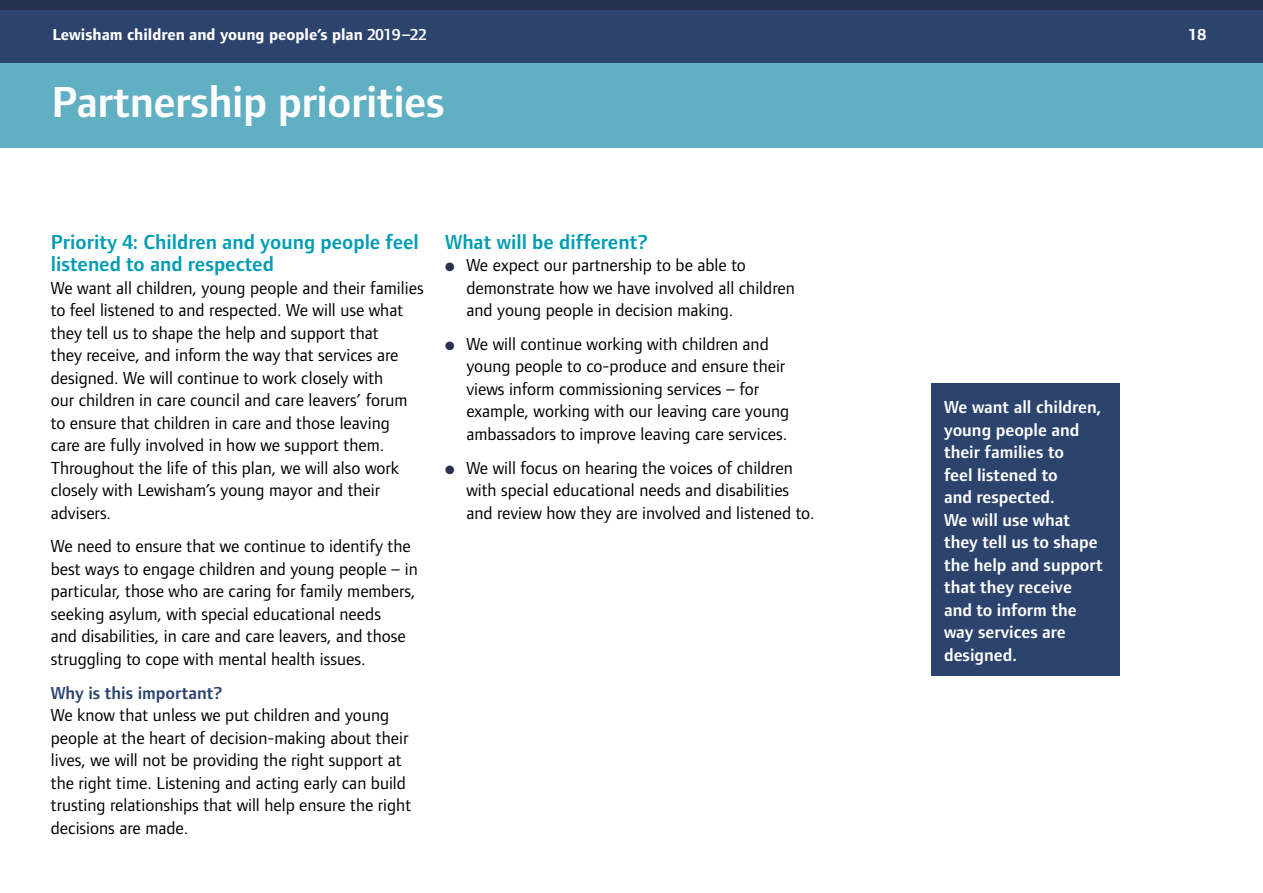
<style>
.page{position:relative;width:1263px;height:893px;background:#fff}
.page>*{position:absolute;margin:0;border:0;box-sizing:border-box;transform-origin:0 0}
.H1_Chapter_heading{font:600 45px "Foundry Form Sans";letter-spacing:-.01em;color:#fff}
.H3_Subheading{font:600 21px/22.5px "Foundry Form Sans";color:#009cb3}
.P_Body_copy{font:18px/22.5px "Foundry Form Sans";color:#000}
.P_Body_bullet{font:18px/22.5px "Foundry Form Sans";color:#000}
.H4_Sub_subheading{font:600 18px/22.5px "Foundry Form Sans";color:#fff}
.H4_Sub_subheading-2{font:600 18px "Foundry Form Sans";color:#2c436e}
.t1{font:700 16.5px "Foundry Form Sans";color:#fff}
.s1{font-weight:600}
.s2{color:#25334f}
</style>
<div class="page">
<div style="left:0;top:0;width:1263px;height:63px;background:#2c436e"></div>
<div style="left:0;top:63px;width:1263px;height:84px;background:#60afc2"></div>
<div style="left:0;top:0;width:1263px;height:10px;background:#25334f"></div>
<div style="left:931px;top:384px;width:188px;height:292px;background:#2c436e"></div>
<p class="t1" style="left:52px;top:26px;width:376px">Lewisham children and young people’s plan <span class="s1">2019–22</span></p>
<p class="t1" style="left:1188px;top:26px;width:19px">18</p>
<h1 class="H1_Chapter_heading" style="left:51px;top:77px;width:395px">Partnership priorities</h1>
<h3 class="H3_Subheading" style="left:51px;top:230px;width:370px">Priority 4: Children and young people feel listened to and respected</h3>
<p class="P_Body_copy" style="left:51px;top:276px;width:374px">We want all children, young people and their families to feel listened to and respected. We will use what they tell us to shape the help and support that<br>they receive, and inform the way that services are designed. We will continue to work closely with<br>our children in care council and care leavers’ forum to ensure that children in care and those leaving<br>care are fully involved in how we support them.<br>Throughout the life of this plan, we will also work closely with Lewisham’s young mayor and their advisers.</p>
<p class="P_Body_copy" style="left:51px;top:535px;width:368px">We need to ensure that we continue to identify the best ways to engage children and young people – in particular, those who are caring for family members, seeking asylum, with special educational needs<br>and disabilities, in care and care leavers, and those struggling to cope with mental health issues.</p>
<h4 class="H4_Sub_subheading-2" style="left:51px;top:682px;width:173px">Why is this important?</h4>
<p class="P_Body_copy" style="left:51px;top:704px;width:362px">We know that unless we put children and young people at the heart of decision-making about their lives, we will not be providing the right support at the right time. Listening and acting early can build trusting relationships that will help ensure the right decisions are made.</p>
<h3 class="H3_Subheading" style="left:445px;top:230px;width:205px">What will be different?</h3>
<p class="P_Body_bullet" style="left:466px;top:254px;width:330px;text-indent:-21px"><span class="s2">●</span> We expect our partnership to be able to demonstrate how we have involved all children and young people in decision making.</p>
<p class="P_Body_bullet" style="left:466px;top:332px;width:324px;text-indent:-21px"><span class="s2">●</span> We will continue working with children and young people to co-produce and ensure their views inform commissioning services – for example, working with our leaving care young ambassadors to improve leaving care services.</p>
<p class="P_Body_bullet" style="left:466px;top:456px;width:350px;text-indent:-21px"><span class="s2">●</span> We will focus on hearing the voices of children with special educational needs and disabilities and review how they are involved and listened to.</p>
<h4 class="H4_Sub_subheading" style="left:944px;top:396px;width:160px">We want all children, young people and their families to<br>feel listened to<br>and respected.<br>We will use what they tell us to shape the help and support that they receive and to inform the way services are designed.</h4>
</div>
